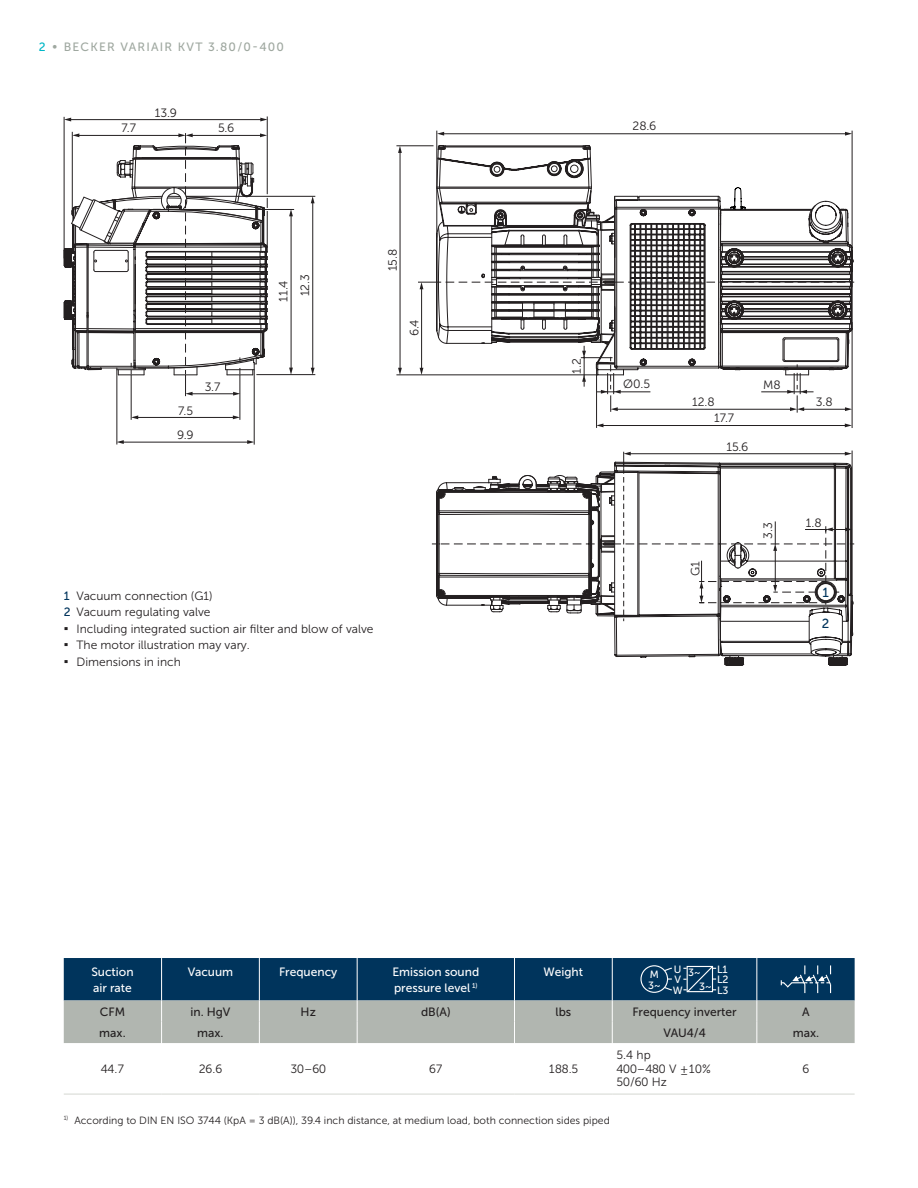
<style>
.page{position:relative;width:918px;height:1188px;background:#fff}
.page>*{position:absolute;margin:0;border:0;box-sizing:border-box;transform-origin:0 0}
.t1{font:700 13.5px/16.5px "Verdana";color:#231f20;text-align:justify}
.t2{font:13.2px "Museo Sans 500";color:#00345c}
.t3{font:12px/16.5px "Museo Sans 300";color:#231f20}
.t4{font:12px/16.5px "Museo Sans 500";color:#fff}
.t5{font:12px "Museo Sans 500";color:#231f20}
.t6{font:12px "Museo Sans 500";letter-spacing:.1em;color:#9fa8a0}
.t7{font:12px/16.5px "Museo Sans 500";color:#00345c}
.t8{font:10.5px "Museo Sans 300";color:#231f20}
.t9{font:10.5px/10.5px "Museo Sans 500";color:#fff}
.s1{color:#00b7c7}
</style>
<div class="page">
<hr style="left:240px;top:375px;width:1px;height:45px;background:#231f20">
<hr style="left:131px;top:375px;width:1px;height:45px;background:#231f20">
<hr style="left:137px;top:417px;width:97px;height:1px;background:#231f20">
<svg style="left:131px;top:415px;width:7px;height:4px"></svg>
<svg style="left:233px;top:415px;width:7px;height:4px"></svg>
<hr style="left:117px;top:370px;width:1px;height:75px;background:#231f20">
<hr style="left:122px;top:442px;width:127px;height:1px;background:#231f20">
<svg style="left:117px;top:440px;width:7px;height:4px"></svg>
<svg style="left:247px;top:440px;width:7px;height:4px"></svg>
<hr style="left:254px;top:370px;width:1px;height:75px;background:#231f20">
<hr style="left:267px;top:116px;width:1px;height:78px;background:#231f20">
<hr style="left:64px;top:117px;width:1px;height:141px;background:#231f20">
<hr style="left:70px;top:119px;width:192px;height:1px;background:#231f20">
<svg style="left:64px;top:118px;width:7px;height:3px"></svg>
<svg style="left:260px;top:118px;width:7px;height:3px"></svg>
<hr style="left:72px;top:132px;width:1px;height:79px;background:#231f20">
<hr style="left:291px;top:215px;width:1px;height:154px;background:#231f20">
<svg style="left:289px;top:368px;width:4px;height:6px"></svg>
<hr style="left:312px;top:202px;width:1px;height:167px;background:#231f20">
<svg style="left:311px;top:368px;width:4px;height:6px"></svg>
<hr style="left:256px;top:374px;width:59px;height:1px;background:#231f20">
<hr style="left:602px;top:425px;width:244px;height:1px;background:#231f20">
<svg style="left:845px;top:424px;width:7px;height:3px"></svg>
<hr style="left:852px;top:322px;width:1px;height:106px;background:#231f20">
<hr style="left:436px;top:131px;width:1px;height:107px;background:#231f20">
<hr style="left:443px;top:133px;width:403px;height:1px;background:#231f20">
<svg style="left:437px;top:132px;width:7px;height:4px"></svg>
<svg style="left:845px;top:132px;width:7px;height:4px"></svg>
<hr style="left:852px;top:131px;width:1px;height:156px;background:#231f20">
<hr style="left:852px;top:451px;width:1px;height:158px;background:#231f20">
<hr style="left:396px;top:375px;width:202px;height:1px;background:#231f20">
<hr style="left:400px;top:152px;width:1px;height:217px;background:#231f20">
<svg style="left:398px;top:368px;width:4px;height:7px"></svg>
<svg style="left:432px;top:452px;width:422px;height:214px"></svg>
<svg style="left:438px;top:413px;width:177px;height:203px"></svg>
<svg style="left:268px;top:145px;width:150px;height:220px"></svg>
<svg style="left:64px;top:133px;width:204px;height:263px"></svg>
<svg style="left:418px;top:145px;width:436px;height:268px"></svg>
<svg style="left:64px;top:958px;width:791px;height:85px;background:#5c7888"></svg>
<hr style="left:64px;top:1094px;width:98px;height:1px;background:#d4d7d2">
<hr style="left:162px;top:1094px;width:97px;height:1px;background:#d4d7d2">
<hr style="left:259px;top:1094px;width:98px;height:1px;background:#d4d7d2">
<hr style="left:357px;top:1094px;width:157px;height:1px;background:#d4d7d2">
<hr style="left:514px;top:1094px;width:98px;height:1px;background:#d4d7d2">
<hr style="left:612px;top:1094px;width:145px;height:1px;background:#d4d7d2">
<hr style="left:757px;top:1094px;width:98px;height:1px;background:#d4d7d2">
<p class="t6" style="left:39px;top:40px;width:247px"><span class="s1">2</span> • BECKER VARIAIR KVT 3.80/0-400</p>
<p class="t3" style="left:155px;top:104px;width:24px">13.9</p>
<p class="t3" style="left:121px;top:120px;width:16px">7.7</p>
<p class="t3" style="left:218px;top:120px;width:18px">5.6</p>
<p class="t3" style="left:177px;top:398px;width:18px;line-height:24.8px">7.5<br>9.9</p>
<p class="t3" style="left:205px;top:379px;width:17px">3.7</p>
<p class="t3" style="left:273px;top:302px;width:29px;line-height:21.6px;text-align:center;rotate:-90deg">11.4<br>12.3</p>
<p class="t3" style="left:385px;top:271px;width:24px;rotate:-90deg">15.8</p>
<p class="t3" style="left:406px;top:336px;width:18px;rotate:-90deg">6.4</p>
<p class="t3" style="left:77px;top:587px;width:298px">Vacuum connection (G1)<br>Vacuum regulating valve<br>Including integrated suction air filter and blow of valve<br>The motor illustration may vary.<br>Dimensions in inch</p>
<p class="t7" style="left:64px;top:587px;width:8px">1<br>2</p>
<p class="t1" style="left:64px;top:619px;width:6px">▪ ▪ ▪</p>
<p class="t3" style="left:633px;top:118px;width:25px">28.6</p>
<p class="t3" style="left:569px;top:374px;width:17px;rotate:-90deg">1.2</p>
<p class="t3" style="left:623px;top:376px;width:28px">Ø0.5</p>
<p class="t3" style="left:763px;top:377px;width:19px">M8</p>
<p class="t3" style="left:692px;top:394px;width:24px">12.8</p>
<p class="t3" style="left:816px;top:394px;width:18px">3.8</p>
<p class="t3" style="left:714px;top:410px;width:22px">17.7</p>
<p class="t3" style="left:726px;top:438px;width:24px">15.6</p>
<p class="t3" style="left:687px;top:576px;width:16px;rotate:-90deg">G1</p>
<p class="t3" style="left:760px;top:539px;width:18px;rotate:-90deg">3.3</p>
<p class="t3" style="left:806px;top:514px;width:17px">1.8</p>
<p class="t2" style="left:823px;top:585px;width:8px">1</p>
<p class="t2" style="left:822px;top:616px;width:9px">2</p>
<p class="t9" style="left:699px;top:964px;width:14px;line-height:15px;text-indent:-11px">3~<br>3~</p>
<p class="t9" style="left:717px;top:964px;width:13px;text-align:justify">L1<br>L2<br>L3</p>
<p class="t4" style="left:91px;top:963px;width:44px">Suction air rate</p>
<p class="t4" style="left:188px;top:963px;width:47px">Vacuum</p>
<p class="t4" style="left:279px;top:963px;width:60px">Frequency</p>
<p class="t4" style="left:392px;top:963px;width:88px">Emission sound pressure level <sup>1)</sup></p>
<p class="t4" style="left:544px;top:963px;width:41px">Weight</p>
<p class="t9" style="left:650px;top:969px;width:11px">M</p>
<p class="t9" style="left:674px;top:964px;width:9px">U<br>V</p>
<p class="t9" style="left:648px;top:980px;width:14px">3~</p>
<p class="t9" style="left:673px;top:985px;width:11px">W</p>
<p class="t5" style="left:100px;top:1005px;width:27px">CFM</p>
<p class="t5" style="left:190px;top:1005px;width:41px">in. HgV</p>
<p class="t5" style="left:301px;top:1005px;width:17px">Hz</p>
<p class="t5" style="left:421px;top:1005px;width:31px">dB(A)</p>
<p class="t5" style="left:556px;top:1005px;width:17px">lbs</p>
<p class="t5" style="left:632px;top:1005px;width:106px">Frequency inverter</p>
<p class="t5" style="left:802px;top:1005px;width:9px">A</p>
<p class="t5" style="left:99px;top:1026px;width:28px">max.</p>
<p class="t5" style="left:197px;top:1026px;width:28px">max.</p>
<p class="t5" style="left:664px;top:1026px;width:44px">VAU4/4</p>
<p class="t5" style="left:793px;top:1026px;width:28px">max.</p>
<p class="t3" style="left:101px;top:1061px;width:25px">44.7</p>
<p class="t3" style="left:199px;top:1061px;width:25px">26.6</p>
<p class="t3" style="left:290px;top:1061px;width:37px">30–60</p>
<p class="t3" style="left:429px;top:1061px;width:15px">67</p>
<p class="t3" style="left:548px;top:1061px;width:32px">188.5</p>
<p class="t3" style="left:617px;top:1049px;width:96px;line-height:13.5px">5.4 hp<br>400–480 V ±10%<br>50/60 Hz</p>
<p class="t3" style="left:802px;top:1061px;width:8px">6</p>
<p class="t8" style="left:64px;top:1114px;width:548px"><sup>1)</sup> According to DIN EN ISO 3744 (KpA = 3 dB(A)), 39.4 inch distance, at medium load, both connection sides piped</p>
</div>
